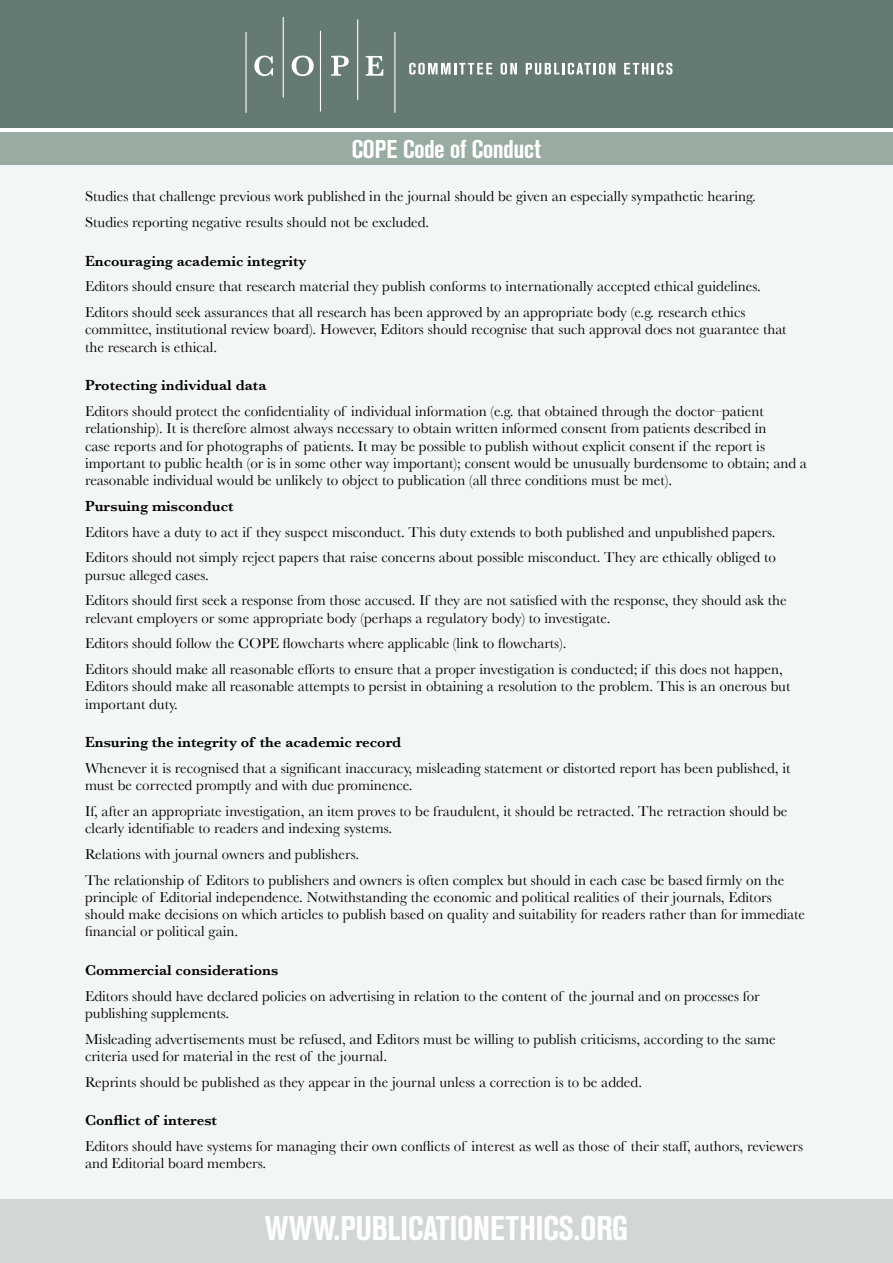
<style>
.page{position:relative;width:893px;height:1263px;background:#fff}
.page>*{position:absolute;margin:0;border:0;box-sizing:border-box;transform-origin:0 0}
.t1{font:36px "A Grotesk Mdm Cnd";color:#fff}
.t2{font:27px "A Grotesk Mdm Cnd";color:#fff}
.t3{font:15px/17.2px "Baskerville";color:#000}
.t4{font:600 15px "Baskerville";color:#000}
</style>
<div class="page">
<div style="left:0;top:132px;width:893px;height:42px;background:#99aca2"></div>
<div style="left:0;top:166px;width:893px;height:1052px;background:#f3f6f6"></div>
<div style="left:0;top:1199px;width:893px;height:64px;background:#d1d8d4"></div>
<div style="left:0;top:0;width:893px;height:128px;background:#657a73"></div>
<svg style="left:254px;top:56px;width:19px;height:20px"></svg>
<svg style="left:292px;top:56px;width:22px;height:20px"></svg>
<svg style="left:331px;top:56px;width:18px;height:20px"></svg>
<svg style="left:366px;top:56px;width:17px;height:20px"></svg>
<hr style="left:283px;top:17px;width:1px;height:80px;background:#fff">
<hr style="left:245px;top:32px;width:2px;height:80px;background:#fff">
<hr style="left:320px;top:31px;width:1px;height:80px;background:#fff">
<hr style="left:357px;top:20px;width:1px;height:80px;background:#fff">
<hr style="left:394px;top:32px;width:1px;height:80px;background:#fff">
<svg style="left:409px;top:63px;width:83px;height:12px"></svg>
<svg style="left:501px;top:63px;width:16px;height:12px"></svg>
<svg style="left:526px;top:63px;width:89px;height:12px"></svg>
<svg style="left:624px;top:63px;width:48px;height:12px"></svg>
<h2 class="t2" style="left:352px;top:131px;width:191px">COPE Code of Conduct</h2>
<p class="t3" style="left:85px;top:184px;width:672px;line-height:25.8px">Studies that challenge previous work published in the journal should be given an especially sympathetic hearing.<br>Studies reporting negative results should not be excluded.</p>
<p class="t4" style="left:85px;top:252px;width:223px">Encouraging academic integrity</p>
<p class="t3" style="left:85px;top:274px;width:677px;line-height:25.8px">Editors should ensure that research material they publish conforms to internationally accepted ethical guidelines.<br>Editors should seek assurances that all research has been approved by an appropriate body (e.g. research ethics</p>
<p class="t3" style="left:85px;top:321px;width:703px">committee, institutional review board). However, Editors should recognise that such approval does not guarantee that the research is ethical.</p>
<p class="t4" style="left:85px;top:377px;width:183px">Protecting individual data</p>
<p class="t3" style="left:85px;top:402px;width:723px">Editors should protect the confidentiality of individual information (e.g. that obtained through the doctor–patient relationship). It is therefore almost always necessary to obtain written informed consent from patients described in<br>case reports and for photographs of patients. It may be possible to publish without explicit consent if the report is important to public health (or is in some other way important); consent would be unusually burdensome to obtain; and a reasonable individual would be unlikely to object to publication (all three conditions must be met).</p>
<p class="t4" style="left:85px;top:497px;width:150px">Pursuing misconduct</p>
<p class="t3" style="left:85px;top:519px;width:692px;line-height:25.8px">Editors have a duty to act if they suspect misconduct. This duty extends to both published and unpublished papers.<br>Editors should not simply reject papers that raise concerns about possible misconduct. They are ethically obliged to</p>
<p class="t3" style="left:85px;top:562px;width:703px;line-height:25.8px">pursue alleged cases.<br>Editors should first seek a response from those accused. If they are not satisfied with the response, they should ask the</p>
<p class="t3" style="left:85px;top:605px;width:699px;line-height:25.8px">relevant employers or some appropriate body (perhaps a regulatory body) to investigate.<br>Editors should follow the COPE flowcharts where applicable (link to flowcharts).<br>Editors should make all reasonable efforts to ensure that a proper investigation is conducted; if this does not happen,</p>
<p class="t3" style="left:85px;top:678px;width:707px">Editors should make all reasonable attempts to persist in obtaining a resolution to the problem. This is an onerous but important duty.</p>
<p class="t4" style="left:85px;top:733px;width:318px">Ensuring the integrity of the academic record</p>
<p class="t3" style="left:85px;top:759px;width:707px">Whenever it is recognised that a significant inaccuracy, misleading statement or distorted report has been published, it must be corrected promptly and with due prominence.</p>
<p class="t3" style="left:85px;top:802px;width:704px">If, after an appropriate investigation, an item proves to be fraudulent, it should be retracted. The retraction should be clearly identifiable to readers and indexing systems.</p>
<p class="t3" style="left:85px;top:841px;width:701px;line-height:25.8px">Relations with journal owners and publishers.<br>The relationship of Editors to publishers and owners is often complex but should in each case be based firmly on the</p>
<p class="t3" style="left:85px;top:888px;width:722px">principle of Editorial independence. Notwithstanding the economic and political realities of their journals, Editors should make decisions on which articles to publish based on quality and suitability for readers rather than for immediate financial or political gain.</p>
<p class="t4" style="left:85px;top:961px;width:195px">Commercial considerations</p>
<p class="t3" style="left:85px;top:987px;width:676px">Editors should have declared policies on advertising in relation to the content of the journal and on processes for publishing supplements.</p>
<p class="t3" style="left:85px;top:1030px;width:692px">Misleading advertisements must be refused, and Editors must be willing to publish criticisms, according to the same criteria used for material in the rest of the journal.</p>
<p class="t3" style="left:85px;top:1073px;width:559px">Reprints should be published as they appear in the journal unless a correction is to be added.</p>
<p class="t4" style="left:85px;top:1111px;width:134px">Conflict of interest</p>
<p class="t3" style="left:85px;top:1137px;width:720px">Editors should have systems for managing their own conflicts of interest as well as those of their staff, authors, reviewers and Editorial board members.</p>
<h1 class="t1" style="left:265px;top:1204px;width:365px">WWW.PUBLICATIONETHICS.ORG</h1>
</div>
